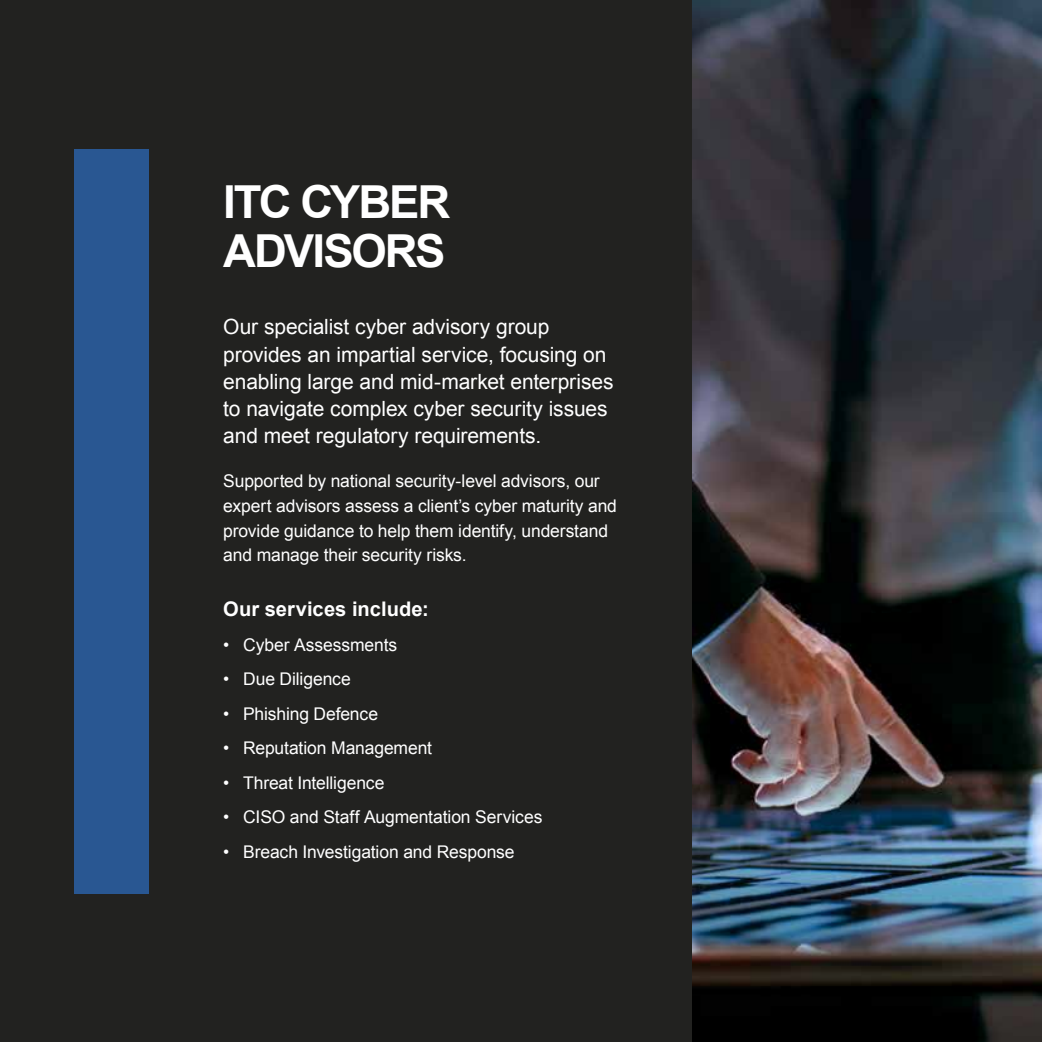
<style>
.page{position:relative;width:1042px;height:1042px;background:#222220}
.page>*{position:absolute;margin:0;border:0;box-sizing:border-box;transform-origin:0 0}
.t1{font:700 45.5px/49.9px "Arial";letter-spacing:-.045em;color:#fff}
.t2{font:21px/27.1px "Arial";letter-spacing:-.005em;color:#fff}
.t3{font:700 20.12px "Arial";color:#fff}
.t4{font:17.5px/24.5px "Arial";letter-spacing:-.005em;color:#fff}
</style>
<div class="page">
<div style="left:74px;top:149px;width:75px;height:744px;background:#295792"></div>
<img style="left:692px;top:0;width:350px;height:1042px">
<h1 class="t1" style="left:223px;top:178px;width:229px">ITC CYBER<br>ADVISORS</h1>
<p class="t2" style="left:223px;top:314px;width:392px">Our specialist cyber advisory group provides an impartial service, focusing on enabling large and mid-market enterprises to navigate complex cyber security issues and meet regulatory requirements.</p>
<p class="t4" style="left:223px;top:469px;width:395px">Supported by national security-level advisors, our expert advisors assess a client’s cyber maturity and provide guidance to help them identify, understand and manage their security risks.</p>
<p class="t3" style="left:223px;top:596px;width:207px">Our services include:</p>
<p class="t4" style="left:223px;top:632px;width:175px">• Cyber Assessments</p>
<p class="t4" style="left:223px;top:667px;width:129px">• Due Diligence</p>
<p class="t4" style="left:223px;top:701px;width:156px">• Phishing Defence</p>
<p class="t4" style="left:223px;top:736px;width:210px">• Reputation Management</p>
<p class="t4" style="left:223px;top:770px;width:163px">• Threat Intelligence</p>
<p class="t4" style="left:223px;top:805px;width:321px">• CISO and Staff Augmentation Services</p>
<p class="t4" style="left:223px;top:839px;width:293px">• Breach Investigation and Response</p>
</div>
